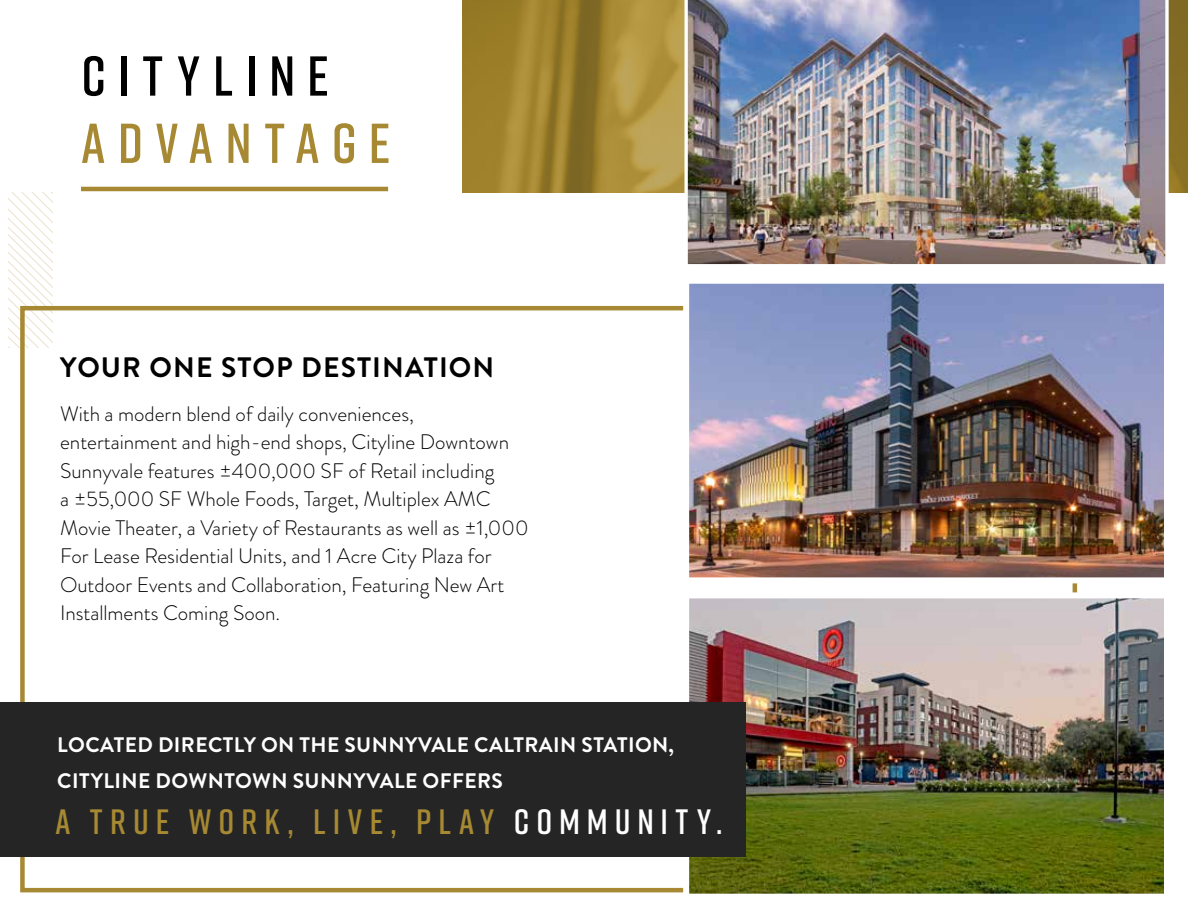
<style>
.page{position:relative;width:1188px;height:918px;background:#fff}
.page>*{position:absolute;margin:0;border:0;box-sizing:border-box;transform-origin:0 0}
.t1{font:600 56.1px "Rift";letter-spacing:.22em;color:#a68932}
.t2{font:600 56.1px "Rift";letter-spacing:.225em;color:#000}
.t3{font:600 35.25px "Rift";letter-spacing:.2em;color:#a68932}
.t4{font:700 28.2px "Brandon Grotesque";letter-spacing:.04em;color:#000101}
.t5{font:300 21px/28.5px "Brandon Grotesque";color:#000}
.t6{font:700 21px/36px "Brandon Grotesque";letter-spacing:.02em;color:#fff}
.s1{color:#fff}
</style>
<div class="page">
<hr style="left:81px;top:187px;width:307px;height:4px;background:#a68932">
<img style="left:690px;top:599px;width:473px;height:294px">
<div style="left:683px;top:592px;width:487px;height:308px;border:6px solid #fff"></div>
<svg style="left:7px;top:192px;width:46px;height:156px"></svg>
<div style="left:0;top:702px;width:745px;height:154px;background:#252526"></div>
<img style="left:462px;top:0;width:726px;height:192px">
<img style="left:690px;top:285px;width:473px;height:291px">
<div style="left:683px;top:278px;width:487px;height:305px;border:6px solid #fff"></div>
<img style="left:684px;top:0;width:485px;height:265px">
<h1 class="t2" style="left:81px;top:36px;width:249px">CITYLINE</h1>
<h1 class="t1" style="left:81px;top:103px;width:311px">ADVANTAGE</h1>
<h3 class="t4" style="left:60px;top:347px;width:436px">YOUR ONE STOP DESTINATION</h3>
<p class="t5" style="left:60px;top:399px;width:470px">With a modern blend of daily conveniences, entertainment and high-end shops, Cityline Downtown Sunnyvale features ±400,000 SF of Retail including<br>a ±55,000 SF Whole Foods, Target, Multiplex AMC Movie Theater, a Variety of Restaurants as well as ±1,000<br>For Lease Residential Units, and 1 Acre City Plaza for Outdoor Events and Collaboration, Featuring New Art Installments Coming Soon.</p>
<p class="t6" style="left:57px;top:727px;width:618px">LOCATED DIRECTLY ON THE SUNNYVALE CALTRAIN STATION,<br>CITYLINE DOWNTOWN SUNNYVALE OFFERS</p>
<h2 class="t3" style="left:56px;top:797px;width:669px">A TRUE WORK, LIVE, PLAY <span class="s1">COMMUNITY.</span></h2>
</div>
